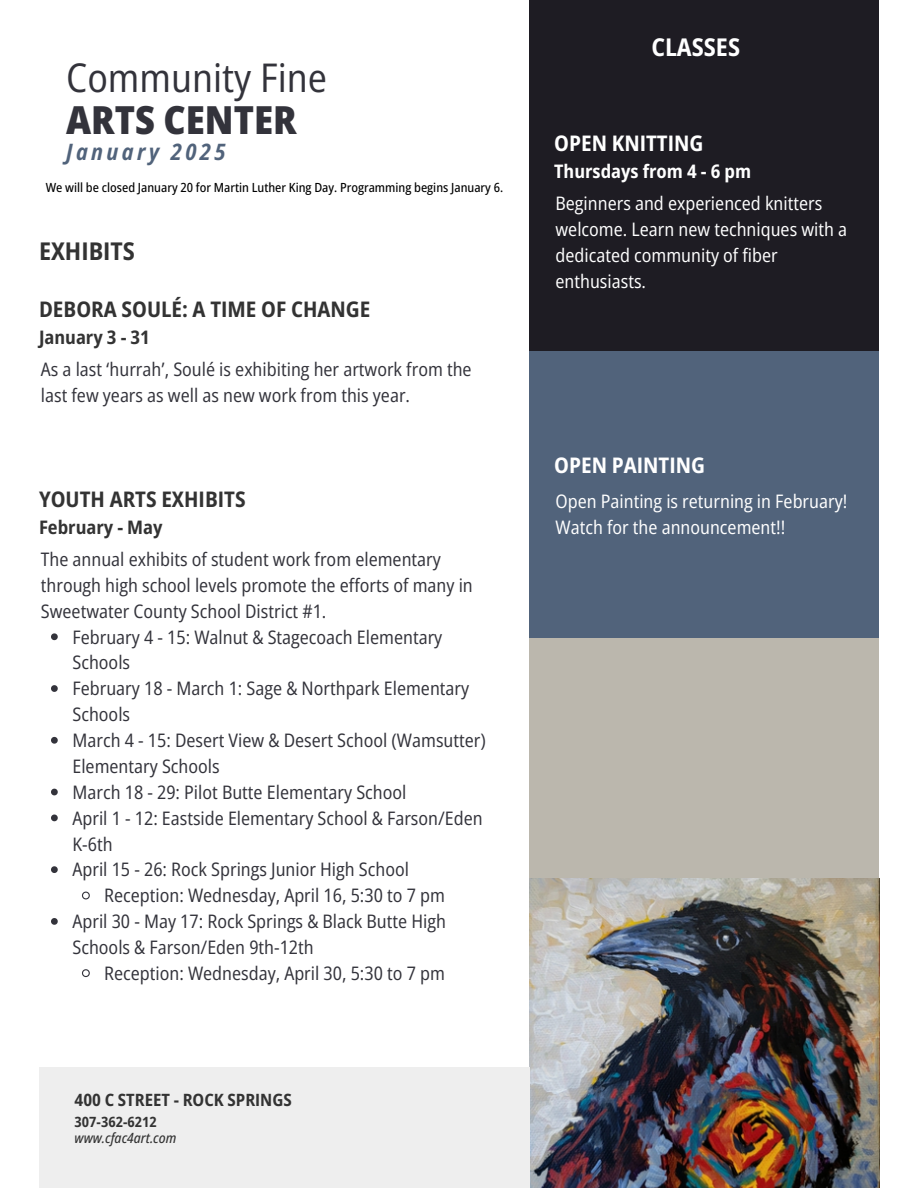
<style>
.page{position:relative;width:918px;height:1188px;background:#fff}
.page>*{position:absolute;margin:0;border:0;box-sizing:border-box;transform-origin:0 0}
.t1{font:semi-condensed 39.45px "Open Sans";color:#33333b}
.t2{font:800 semi-condensed 38.55px "Open Sans";color:#33333b}
.t3{font:700 semi-condensed 24.45px "Open Sans";color:#333}
.t4{font:700 semi-condensed 24.45px "Open Sans";color:#fff}
.t5{font:italic 700 semi-condensed 22.5px "Open Sans";letter-spacing:.15em;color:#51637b}
.t6{font:700 semi-condensed 21.45px "Open Sans";color:#333}
.t7{font:700 semi-condensed 21.45px "Open Sans";color:#fff}
.t8{font:semi-condensed 18.6px/25.8px "Open Sans";color:#33333b}
.t9{font:semi-condensed 18.6px/25.8px "Open Sans";color:#fff}
.t10{font:700 semi-condensed 18.6px "Open Sans";color:#333}
.t11{font:700 semi-condensed 18.6px "Open Sans";color:#fff}
.t12{font:700 semi-condensed 16.95px "Open Sans";color:#333}
.t13{font:italic 500 semi-condensed 14.1px "Open Sans";color:#333}
.t14{font:700 semi-condensed 14.1px "Open Sans";color:#333}
.t15{font:500 semi-condensed 12.6px "Open Sans";color:#000}
</style>
<div class="page">
<div style="left:529px;top:0;width:350px;height:389px;background:#1e1c23"></div>
<div style="left:529px;top:351px;width:350px;height:316px;background:#51637b"></div>
<div style="left:529px;top:639px;width:350px;height:278px;background:#bbb7ad"></div>
<img style="left:529px;top:878px;width:350px;height:310px">
<div style="left:39px;top:1067px;width:490px;height:121px;background:#eee"></div>
<svg style="left:51px;top:633px;width:7px;height:7px"></svg>
<svg style="left:51px;top:685px;width:7px;height:7px"></svg>
<svg style="left:51px;top:737px;width:7px;height:7px"></svg>
<svg style="left:51px;top:789px;width:7px;height:6px"></svg>
<svg style="left:51px;top:815px;width:7px;height:6px"></svg>
<svg style="left:51px;top:866px;width:7px;height:7px"></svg>
<svg style="left:81px;top:891px;width:9px;height:9px"></svg>
<svg style="left:51px;top:918px;width:7px;height:7px"></svg>
<svg style="left:82px;top:969px;width:8px;height:9px"></svg>
<h2 class="t1" style="left:66px;top:50px;width:263px">Community Fine</h2>
<h1 class="t2" style="left:66px;top:93px;width:232px">ARTS CENTER</h1>
<h4 class="t5" style="left:66px;top:136px;width:161px">January 2025</h4>
<p class="t15" style="left:46px;top:178px;width:459px">We will be closed January 20 for Martin Luther King Day. Programming begins January 6.</p>
<p class="t3" style="left:39px;top:234px;width:97px">EXHIBITS</p>
<h3 class="t6" style="left:39px;top:294px;width:333px">DEBORA SOULÉ: A TIME OF CHANGE</h3>
<h5 class="t10" style="left:39px;top:324px;width:112px">January 3 - 31</h5>
<p class="t8" style="left:41px;top:356px;width:432px">As a last ‘hurrah’, Soulé is exhibiting her artwork from the last few years as well as new work from this year.</p>
<p class="t6" style="left:39px;top:484px;width:208px">YOUTH ARTS EXHIBITS</p>
<p class="t10" style="left:39px;top:514px;width:125px">February - May</p>
<p class="t8" style="left:41px;top:546px;width:433px">The annual exhibits of student work from elementary through high school levels promote the efforts of many in<br>Sweetwater County School District #1.</p>
<p class="t8" style="left:73px;top:623px;width:371px">February 4 - 15: Walnut &amp; Stagecoach Elementary<br>Schools</p>
<p class="t8" style="left:73px;top:675px;width:398px">February 18 - March 1: Sage &amp; Northpark Elementary<br>Schools</p>
<p class="t8" style="left:73px;top:727px;width:415px">March 4 - 15: Desert View &amp; Desert School (Wamsutter)<br>Elementary Schools</p>
<p class="t8" style="left:73px;top:779px;width:335px">March 18 - 29: Pilot Butte Elementary School</p>
<p class="t8" style="left:73px;top:805px;width:412px">April 1 - 12: Eastside Elementary School &amp; Farson/Eden<br>K-6th</p>
<p class="t8" style="left:73px;top:856px;width:338px">April 15 - 26: Rock Springs Junior High School</p>
<p class="t8" style="left:104px;top:882px;width:342px">Reception: Wednesday, April 16, 5:30 to 7 pm</p>
<p class="t8" style="left:73px;top:908px;width:375px">April 30 - May 17: Rock Springs &amp; Black Butte High<br>Schools &amp; Farson/Eden 9th-12th</p>
<h6 class="t8" style="left:104px;top:960px;width:342px">Reception: Wednesday, April 30, 5:30 to 7 pm</h6>
<p class="t12" style="left:75px;top:1088px;width:219px">400 C STREET - ROCK SPRINGS</p>
<p class="t14" style="left:75px;top:1112px;width:84px">307-362-6212</p>
<h5 class="t13" style="left:75px;top:1128px;width:103px">www.cfac4art.com</h5>
<p class="t4" style="left:651px;top:29px;width:90px">CLASSES</p>
<h5 class="t7" style="left:554px;top:128px;width:151px">OPEN KNITTING</h5>
<p class="t11" style="left:554px;top:158px;width:198px">Thursdays from 4 - 6 pm</p>
<h3 class="t9" style="left:556px;top:190px;width:293px">Beginners and experienced knitters welcome. Learn new techniques with a dedicated community of fiber enthusiasts.</h3>
<h5 class="t7" style="left:554px;top:450px;width:152px">OPEN PAINTING</h5>
<p class="t9" style="left:556px;top:488px;width:293px">Open Painting is returning in February!<br>Watch for the announcement!!</p>
</div>
